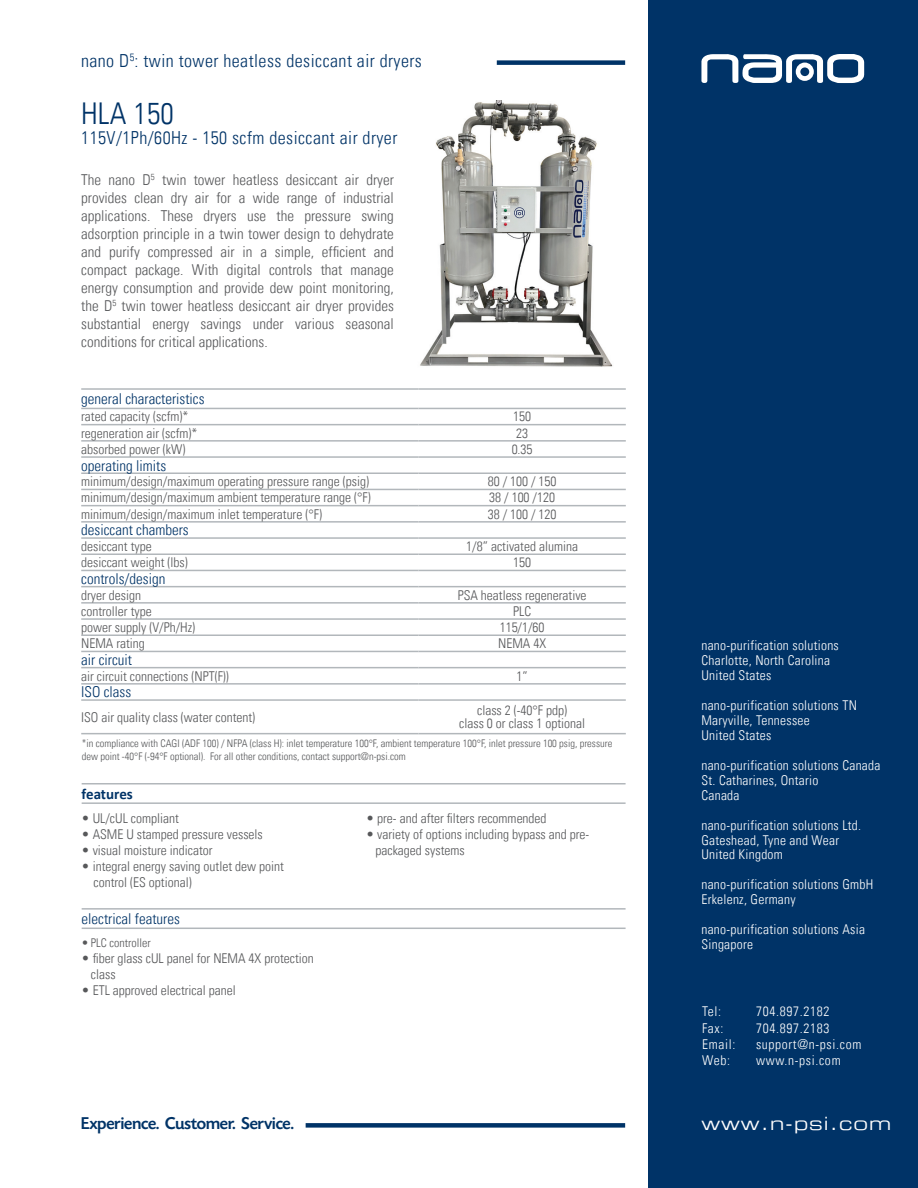
<style>
.page{position:relative;width:918px;height:1188px;background:#fff}
.page>*{position:absolute;margin:0;border:0;box-sizing:border-box;transform-origin:0 0}
.t1{font:300 condensed 30px "Univers LT";letter-spacing:.005em;color:#003367}
.t2{font:300 condensed 18px "Univers LT";letter-spacing:.025em;color:#003367}
.t3{font:500 18px "Today SHOP";color:#003367}
.t4{font:18px "Eurostile Extended Two";letter-spacing:.05em;color:#fff}
.t5{font:300 condensed 15px/18px "Univers LT";color:#57585a;text-align:justify}
.t6{font:300 condensed 15px "Univers LT";color:#003367}
.t7{font:700 15px "Calibri";color:#003367}
.t8{font:300 condensed 13.5px/16.2px "Univers LT";color:#57585a}
.t9{font:300 condensed 13.5px/15px "Univers LT";letter-spacing:.02em;color:#fff}
.t10{font:300 condensed 13.5px "Univers LT";letter-spacing:.05em;color:#fff}
.t11{font:300 condensed 12px "Univers LT";color:#57585a}
.t12{font:300 condensed 10.5px/12.6px "Univers LT";color:#57585a}
</style>
<div class="page">
<div style="left:497px;top:60px;width:128px;height:5px;background:#003367"></div>
<div style="left:306px;top:1123px;width:319px;height:5px;background:#003367"></div>
<hr style="left:81px;top:388px;width:337px;height:2px;background:#b2b7bb">
<hr style="left:418px;top:388px;width:208px;height:2px;background:#b2b7bb">
<hr style="left:81px;top:408px;width:337px;height:1px;background:#b2b7bb">
<hr style="left:418px;top:408px;width:208px;height:1px;background:#b2b7bb">
<hr style="left:81px;top:424px;width:337px;height:1px;background:#b2b7bb">
<hr style="left:418px;top:424px;width:208px;height:1px;background:#b2b7bb">
<hr style="left:81px;top:440px;width:337px;height:2px;background:#b2b7bb">
<hr style="left:418px;top:440px;width:208px;height:2px;background:#b2b7bb">
<hr style="left:81px;top:456px;width:337px;height:2px;background:#b2b7bb">
<hr style="left:418px;top:456px;width:208px;height:2px;background:#b2b7bb">
<hr style="left:81px;top:472px;width:337px;height:2px;background:#b2b7bb">
<hr style="left:418px;top:472px;width:208px;height:2px;background:#b2b7bb">
<hr style="left:81px;top:489px;width:337px;height:1px;background:#b2b7bb">
<hr style="left:418px;top:489px;width:208px;height:1px;background:#b2b7bb">
<hr style="left:81px;top:505px;width:337px;height:1px;background:#b2b7bb">
<hr style="left:418px;top:505px;width:208px;height:1px;background:#b2b7bb">
<hr style="left:81px;top:521px;width:337px;height:2px;background:#b2b7bb">
<hr style="left:418px;top:521px;width:208px;height:2px;background:#b2b7bb">
<hr style="left:81px;top:537px;width:337px;height:2px;background:#b2b7bb">
<hr style="left:418px;top:537px;width:208px;height:2px;background:#b2b7bb">
<hr style="left:81px;top:554px;width:337px;height:1px;background:#b2b7bb">
<hr style="left:418px;top:554px;width:208px;height:1px;background:#b2b7bb">
<hr style="left:81px;top:570px;width:337px;height:1px;background:#b2b7bb">
<hr style="left:418px;top:570px;width:208px;height:1px;background:#b2b7bb">
<hr style="left:81px;top:586px;width:337px;height:1px;background:#b2b7bb">
<hr style="left:418px;top:586px;width:208px;height:1px;background:#b2b7bb">
<hr style="left:81px;top:602px;width:337px;height:2px;background:#b2b7bb">
<hr style="left:418px;top:602px;width:208px;height:2px;background:#b2b7bb">
<hr style="left:81px;top:618px;width:337px;height:2px;background:#b2b7bb">
<hr style="left:418px;top:618px;width:208px;height:2px;background:#b2b7bb">
<hr style="left:81px;top:634px;width:337px;height:2px;background:#b2b7bb">
<hr style="left:418px;top:634px;width:208px;height:2px;background:#b2b7bb">
<hr style="left:81px;top:651px;width:337px;height:1px;background:#b2b7bb">
<hr style="left:418px;top:651px;width:208px;height:1px;background:#b2b7bb">
<hr style="left:81px;top:667px;width:337px;height:1px;background:#b2b7bb">
<hr style="left:418px;top:667px;width:208px;height:1px;background:#b2b7bb">
<hr style="left:81px;top:683px;width:337px;height:2px;background:#b2b7bb">
<hr style="left:418px;top:683px;width:208px;height:2px;background:#b2b7bb">
<hr style="left:81px;top:699px;width:337px;height:2px;background:#b2b7bb">
<hr style="left:418px;top:699px;width:208px;height:2px;background:#b2b7bb">
<hr style="left:81px;top:733px;width:337px;height:1px;background:#b2b7bb">
<hr style="left:418px;top:733px;width:208px;height:1px;background:#b2b7bb">
<hr style="left:82px;top:783px;width:544px;height:1px;background:#b2b7bb">
<hr style="left:82px;top:802px;width:544px;height:2px;background:#b2b7bb">
<hr style="left:82px;top:908px;width:544px;height:2px;background:#b2b7bb">
<hr style="left:82px;top:928px;width:544px;height:1px;background:#b2b7bb">
<div style="left:648px;top:0;width:270px;height:1188px;background:#003367"></div>
<svg style="left:701px;top:54px;width:163px;height:29px"></svg>
<img style="left:420px;top:100px;width:193px;height:267px">
<h2 class="t2" style="left:81px;top:50px;width:342px">nano D<sup>5</sup>: twin tower heatless desiccant air dryers</h2>
<h1 class="t1" style="left:81px;top:96px;width:94px">HLA 150</h1>
<h2 class="t2" style="left:81px;top:126px;width:318px">115V/1Ph/60Hz - 150 scfm desiccant air dryer</h2>
<p class="t5" style="left:81px;top:170px;width:314px">The nano D<sup>5</sup> twin tower heatless desiccant air dryer provides clean dry air for a wide range of industrial applications. These dryers use the pressure swing adsorption principle in a twin tower design to dehydrate and purify compressed air in a simple, efficient and compact package. With digital controls that manage energy consumption and provide dew point monitoring, the D<sup>5</sup> twin tower heatless desiccant air dryer provides substantial energy savings under various seasonal conditions for critical applications.</p>
<p class="t6" style="left:81px;top:390px;width:125px">general characteristics</p>
<p class="t8" style="left:81px;top:409px;width:109px">rated capacity (scfm)*</p>
<p class="t8" style="left:513px;top:409px;width:19px">150</p>
<p class="t8" style="left:81px;top:425px;width:118px">regeneration air (scfm)*</p>
<p class="t8" style="left:516px;top:425px;width:13px">23</p>
<p class="t8" style="left:81px;top:441px;width:106px">absorbed power (kW)</p>
<p class="t8" style="left:512px;top:441px;width:22px">0.35</p>
<p class="t6" style="left:81px;top:456px;width:86px">operating limits</p>
<p class="t8" style="left:81px;top:473px;width:289px">minimum/design/maximum operating pressure range (psig)</p>
<p class="t8" style="left:488px;top:473px;width:70px">80 / 100 / 150</p>
<p class="t8" style="left:81px;top:490px;width:291px">minimum/design/maximum ambient temperature range (°F)</p>
<p class="t8" style="left:489px;top:490px;width:67px">38 / 100 /120</p>
<p class="t8" style="left:81px;top:506px;width:242px">minimum/design/maximum inlet temperature (°F)</p>
<p class="t8" style="left:488px;top:506px;width:70px">38 / 100 / 120</p>
<p class="t6" style="left:81px;top:521px;width:109px">desiccant chambers</p>
<p class="t8" style="left:81px;top:538px;width:72px">desiccant type</p>
<p class="t8" style="left:466px;top:538px;width:113px">1/8” activated alumina</p>
<p class="t8" style="left:81px;top:554px;width:108px">desiccant weight (lbs)</p>
<p class="t8" style="left:513px;top:554px;width:19px">150</p>
<p class="t6" style="left:81px;top:570px;width:86px">controls/design</p>
<p class="t8" style="left:81px;top:587px;width:61px">dryer design</p>
<p class="t8" style="left:458px;top:587px;width:130px">PSA heatless regenerative</p>
<p class="t8" style="left:81px;top:603px;width:72px">controller type</p>
<p class="t8" style="left:513px;top:603px;width:19px">PLC</p>
<p class="t8" style="left:81px;top:619px;width:115px">power supply (V/Ph/Hz)</p>
<p class="t8" style="left:500px;top:619px;width:46px">115/1/60</p>
<p class="t8" style="left:81px;top:635px;width:65px">NEMA rating</p>
<p class="t8" style="left:498px;top:635px;width:49px">NEMA 4X</p>
<p class="t6" style="left:81px;top:651px;width:52px">air circuit</p>
<p class="t8" style="left:81px;top:668px;width:149px">air circuit connections (NPT(F))</p>
<p class="t8" style="left:517px;top:668px;width:13px">1”</p>
<p class="t6" style="left:81px;top:683px;width:51px">ISO class</p>
<p class="t8" style="left:81px;top:709px;width:175px">ISO air quality class (water content)</p>
<p class="t8" style="left:459px;top:703px;width:127px;line-height:13.5px;text-align:center">class 2 (-40°F pdp)<br>class 0 or class 1 optional</p>
<p class="t12" style="left:82px;top:737px;width:532px">*in compliance with CAGI (ADF 100) / NFPA (class H): inlet temperature 100°F, ambient temperature 100°F, inlet pressure 100 psig, pressure dew point -40°F (-94°F optional). For all other conditions, contact support@n-psi.com</p>
<p class="t7" style="left:82px;top:784px;width:53px">features</p>
<p class="t8" style="left:82px;top:810px;width:99px">• UL/cUL compliant</p>
<p class="t8" style="left:82px;top:826px;width:183px">• ASME U stamped pressure vessels</p>
<p class="t8" style="left:82px;top:842px;width:133px">• visual moisture indicator</p>
<p class="t8" style="left:93px;top:858px;width:192px;text-indent:-12px">• integral energy saving outlet dew point control (ES optional)</p>
<p class="t6" style="left:82px;top:910px;width:100px">electrical features</p>
<p class="t11" style="left:82px;top:935px;width:71px">• PLC controller</p>
<p class="t8" style="left:91px;top:950px;width:224px;text-indent:-9px">• fiber glass cUL panel for NEMA 4X protection class</p>
<p class="t8" style="left:82px;top:982px;width:156px">• ETL approved electrical panel</p>
<h2 class="t3" style="left:81px;top:1114px;width:214px">Experience. Customer. Service.</h2>
<p class="t8" style="left:366px;top:810px;width:182px">• pre- and after filters recommended</p>
<p class="t8" style="left:375px;top:826px;width:215px;text-indent:-9px">• variety of options including bypass and pre&shy;packaged systems</p>
<p class="t9" style="left:701px;top:637px;width:139px">nano-purification solutions<br>Charlotte, North Carolina<br>United States</p>
<p class="t9" style="left:701px;top:697px;width:157px">nano-purification solutions TN<br>Maryville, Tennessee<br>United States</p>
<p class="t9" style="left:701px;top:757px;width:181px">nano-purification solutions Canada<br>St. Catharines, Ontario<br>Canada</p>
<p class="t9" style="left:701px;top:817px;width:161px">nano-purification solutions Ltd.<br>Gateshead, Tyne and Wear<br>United Kingdom</p>
<p class="t9" style="left:701px;top:877px;width:173px">nano-purification solutions GmbH<br>Erkelenz, Germany</p>
<p class="t9" style="left:701px;top:922px;width:165px">nano-purification solutions Asia<br>Singapore</p>
<p class="t9" style="left:702px;top:1004px;width:21px">Tel:</p>
<p class="t10" style="left:756px;top:1004px;width:75px">704.897.2182</p>
<p class="t9" style="left:702px;top:1020px;width:23px">Fax:</p>
<p class="t10" style="left:756px;top:1020px;width:75px">704.897.2183</p>
<p class="t9" style="left:702px;top:1037px;width:35px">Email:</p>
<p class="t10" style="left:756px;top:1036px;width:107px">support@n-psi.com</p>
<p class="t9" style="left:702px;top:1053px;width:30px">Web:</p>
<p class="t10" style="left:756px;top:1052px;width:86px">www.n-psi.com</p>
<h2 class="t4" style="left:701px;top:1111px;width:191px">www.n-psi.com</h2>
</div>
